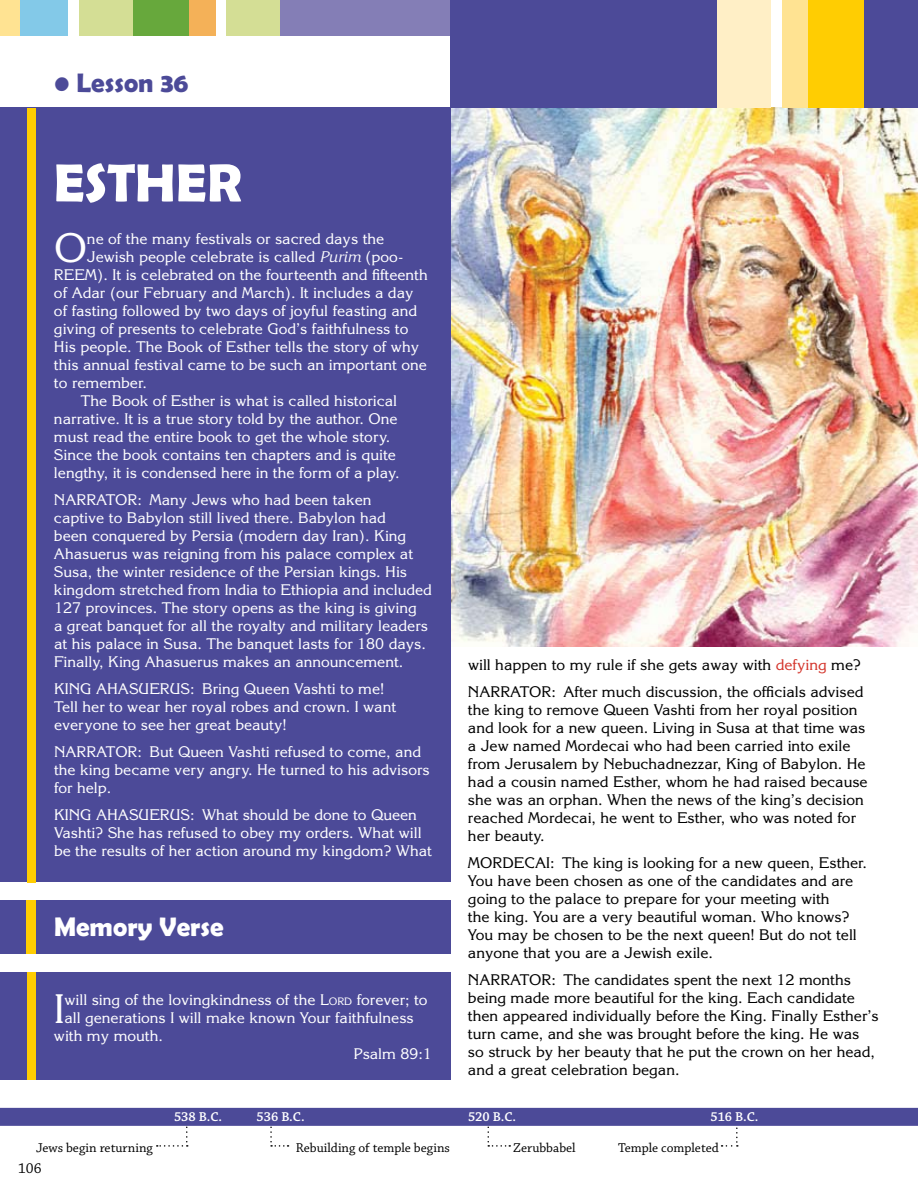
<style>
.page{position:relative;width:918px;height:1188px;background:#fff}
.page>*{position:absolute;margin:0;border:0;box-sizing:border-box;transform-origin:0 0}
.t1{font:700 54px "Berlin Sans FB Demi";letter-spacing:.005em;color:#fff}
.t2{font:40.2px "Korinna";color:#fff}
.t3{font:700 27px "Berlin Sans FB Demi";color:#fff}
.t4{font:700 27px "Berlin Sans FB Demi";color:#4c4a98}
.t5{font:15px/18px "Korinna";color:#fff}
.t6{font:15px/18px "Korinna";color:#000}
.t7{font:15px "Chaparral Pro";color:#000}
.t8{font:13.5px "Chaparral Pro";color:#000}
.t9{font:600 13.5px "Chaparral Pro";color:#fff}
.s1{font-style:italic}
.s2{font-size:10.5px}
.s3{color:#d4362d}
</style>
<div class="page">
<svg style="left:270px;top:1126px;width:19px;height:21px"></svg>
<svg style="left:488px;top:1126px;width:22px;height:21px"></svg>
<svg style="left:722px;top:1127px;width:16px;height:20px"></svg>
<img style="left:450px;top:108px;width:468px;height:539px">
<div style="left:230px;top:0;width:227px;height:36px;background:#847eb6"></div>
<div style="left:450px;top:0;width:317px;height:108px;background:#4c4a98"></div>
<div style="left:717px;top:0;width:54px;height:108px;background:#ffefc6"></div>
<div style="left:782px;top:0;width:27px;height:108px;background:#ffe392"></div>
<div style="left:809px;top:0;width:56px;height:108px;background:#ffcd02"></div>
<div style="left:226px;top:0;width:54px;height:36px;background:#d4de95"></div>
<div style="left:188px;top:0;width:27px;height:36px;background:#f4b158"></div>
<div style="left:133px;top:0;width:56px;height:36px;background:#67a83c"></div>
<div style="left:80px;top:0;width:54px;height:36px;background:#d4de95"></div>
<div style="left:1px;top:0;width:66px;height:36px;background:#83c9e8"></div>
<div style="left:0;top:0;width:20px;height:36px;background:#ffe392"></div>
<div style="left:0;top:900px;width:450px;height:54px;background:#4c4a98"></div>
<div style="left:0;top:108px;width:450px;height:774px;background:#4c4a98"></div>
<div style="left:27px;top:108px;width:9px;height:774px;background:#ffcd02"></div>
<div style="left:0;top:972px;width:450px;height:108px;background:#4c4a98"></div>
<div style="left:27px;top:972px;width:9px;height:108px;background:#ffcd02"></div>
<div style="left:27px;top:900px;width:9px;height:54px;background:#ffcd02"></div>
<div style="left:864px;top:0;width:54px;height:108px;background:#4c4a98"></div>
<svg style="left:157px;top:1126px;width:31px;height:21px"></svg>
<div style="left:0;top:1108px;width:918px;height:18px;background:#4c4a98"></div>
<h3 class="t4" style="left:54px;top:67px;width:136px">• Lesson 36</h3>
<h1 class="t1" style="left:54px;top:151px;width:189px">ESTHER</h1>
<h2 class="t2" style="left:54px;top:233px;width:34px">O</h2>
<p class="t5" style="left:87px;top:232px;width:299px">ne of the many festivals or sacred days the</p>
<p class="t5" style="left:87px;top:250px;width:318px">Jewish people celebrate is called <span class="s1">Purim</span> (poo-</p>
<p class="t5" style="left:54px;top:268px;width:375px">REEM). It is celebrated on the fourteenth and fifteenth</p>
<p class="t5" style="left:54px;top:286px;width:361px">of Adar (our February and March). It includes a day</p>
<p class="t5" style="left:54px;top:304px;width:365px">of fasting followed by two days of joyful feasting and</p>
<p class="t5" style="left:54px;top:322px;width:356px">giving of presents to celebrate God’s faithfulness to</p>
<p class="t5" style="left:54px;top:340px;width:367px">His people. The Book of Esther tells the story of why</p>
<p class="t5" style="left:54px;top:358px;width:374px">this annual festival came to be such an important one</p>
<p class="t5" style="left:54px;top:376px;width:94px">to remember.</p>
<p class="t5" style="left:81px;top:394px;width:318px">The Book of Esther is what is called historical</p>
<p class="t5" style="left:54px;top:412px;width:345px">narrative. It is a true story told by the author. One</p>
<p class="t5" style="left:54px;top:430px;width:338px">must read the entire book to get the whole story.</p>
<p class="t5" style="left:54px;top:448px;width:343px">Since the book contains ten chapters and is quite</p>
<p class="t5" style="left:54px;top:466px;width:347px">lengthy, it is condensed here in the form of a play.</p>
<p class="t5" style="left:54px;top:493px;width:380px">NARRATOR: Many Jews who had been taken<br>captive to Babylon still lived there. Babylon had<br>been conquered by Persia (modern day Iran). King Ahasuerus was reigning from his palace complex at Susa, the winter residence of the Persian kings. His kingdom stretched from India to Ethiopia and included 127 provinces. The story opens as the king is giving<br>a great banquet for all the royalty and military leaders at his palace in Susa. The banquet lasts for 180 days.<br>Finally, King Ahasuerus makes an announcement.</p>
<p class="t5" style="left:54px;top:682px;width:344px">KING AHASUERUS: Bring Queen Vashti to me!<br>Tell her to wear her royal robes and crown. I want everyone to see her great beauty!</p>
<p class="t5" style="left:54px;top:745px;width:377px">NARRATOR: But Queen Vashti refused to come, and the king became very angry. He turned to his advisors for help.</p>
<p class="t5" style="left:54px;top:808px;width:379px">KING AHASUERUS: What should be done to Queen<br>Vashti? She has refused to obey my orders. What will be the results of her action around my kingdom? What</p>
<h3 class="t3" style="left:54px;top:911px;width:171px">Memory Verse</h3>
<h2 class="t2" style="left:54px;top:993px;width:12px">I</h2>
<p class="t5" style="left:64px;top:992px;width:365px">will sing of the lovingkindness of the L<span class="s2">ORD</span> forever; to</p>
<p class="t5" style="left:64px;top:1010px;width:351px">all generations I will make known Your faithfulness</p>
<p class="t5" style="left:54px;top:1028px;width:110px">with my mouth.</p>
<p class="t5" style="left:354px;top:1046px;width:79px">Psalm 89:1</p>
<p class="t8" style="left:36px;top:1142px;width:118px">Jews begin returning</p>
<p class="t7" style="left:18px;top:1162px;width:25px">106</p>
<p class="t9" style="left:174px;top:1109px;width:50px">538 B.C.</p>
<p class="t9" style="left:257px;top:1109px;width:50px">536 B.C.</p>
<p class="t8" style="left:296px;top:1142px;width:156px">Rebuilding of temple begins</p>
<p class="t6" style="left:468px;top:653px;width:397px;line-height:27px">will happen to my rule if she gets away with <span class="s3">defying</span> me?<br>NARRATOR: After much discussion, the officials advised</p>
<p class="t6" style="left:468px;top:703px;width:401px">the king to remove Queen Vashti from her royal position and look for a new queen. Living in Susa at that time was a Jew named Mordecai who had been carried into exile from Jerusalem by Nebuchadnezzar, King of Babylon. He had a cousin named Esther, whom he had raised because she was an orphan. When the news of the king’s decision reached Mordecai, he went to Esther, who was noted for her beauty.</p>
<p class="t6" style="left:468px;top:856px;width:401px">MORDECAI: The king is looking for a new queen, Esther.<br>You have been chosen as one of the candidates and are going to the palace to prepare for your meeting with<br>the king. You are a very beautiful woman. Who knows?<br>You may be chosen to be the next queen! But do not tell anyone that you are a Jewish exile.</p>
<p class="t6" style="left:468px;top:973px;width:412px">NARRATOR: The candidates spent the next 12 months being made more beautiful for the king. Each candidate then appeared individually before the King. Finally Esther’s turn came, and she was brought before the king. He was so struck by her beauty that he put the crown on her head, and a great celebration began.</p>
<p class="t9" style="left:468px;top:1109px;width:50px">520 B.C.</p>
<p class="t8" style="left:513px;top:1142px;width:64px">Zerubbabel</p>
<p class="t9" style="left:710px;top:1108px;width:50px">516 B.C.</p>
<p class="t8" style="left:618px;top:1142px;width:102px">Temple completed</p>
</div>
